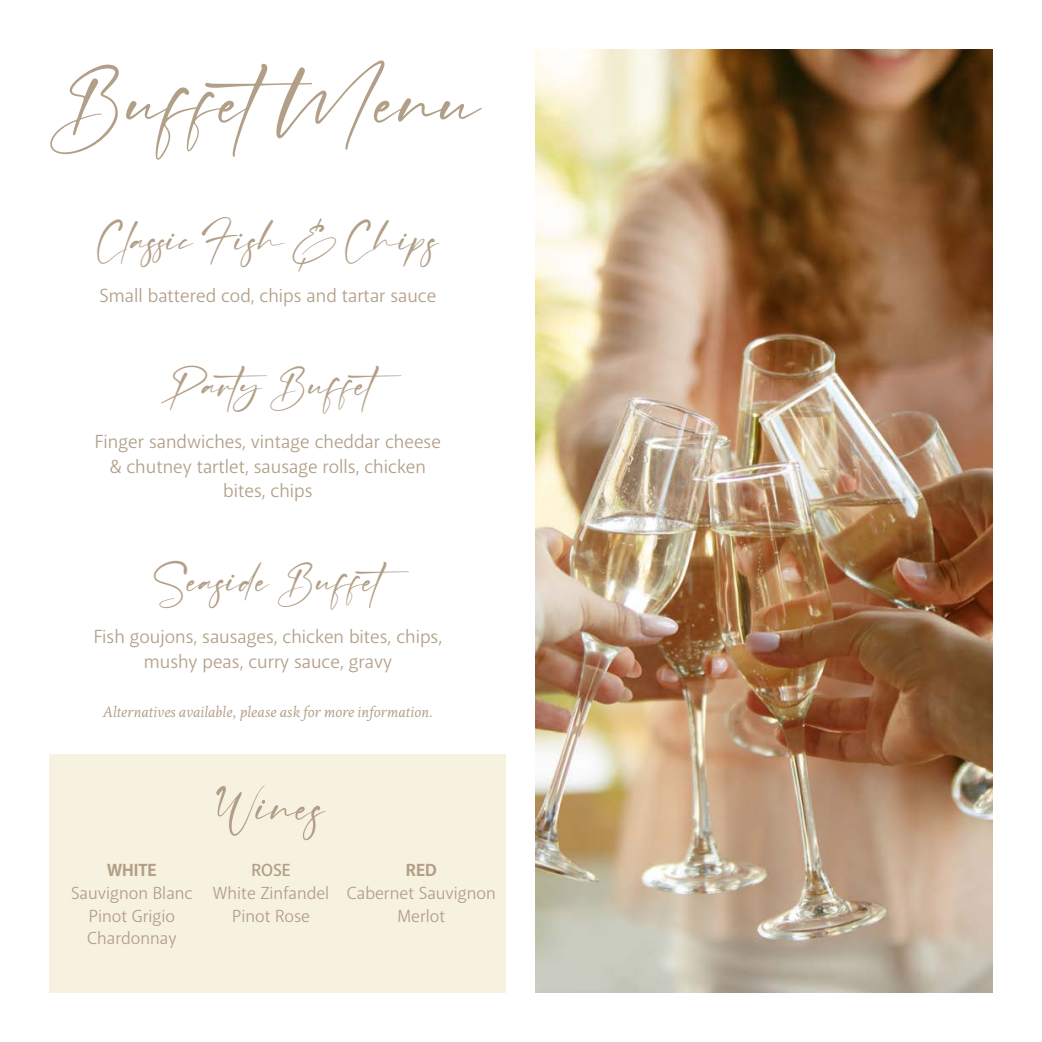
<style>
.page{position:relative;width:1042px;height:1042px;background:#fff}
.page>*{position:absolute;margin:0;border:0;box-sizing:border-box;transform-origin:0 0}
.t1{font:87.5px "Callista";color:#b29f87}
.t2{font:52.5px "Callista";color:#b29f87}
.t3{font:43.75px "Callista";color:#b29f87}
.t4{font:19.25px/24.5px "Akagi Pro";color:#b29f87;text-align:center}
.t5{font:17.85px "Akagi Pro";color:#b29f87}
.t6{font:700 17.85px "Akagi Pro";color:#b29f87}
.t7{font:600 17.85px "Akagi Pro";color:#b29f87}
.t8{font:italic 15.75px "Edita";color:#b29f87}
</style>
<div class="page">
<div style="left:50px;top:754px;width:456px;height:238px;background:#f7f1e0"></div>
<img style="left:536px;top:50px;width:456px;height:942px">
<p class="t1" style="left:50px;top:43px;width:432px">BuffetMenu</p>
<p class="t3" style="left:97px;top:211px;width:343px">Classic Fish &amp; Chips</p>
<p class="t4" style="left:100px;top:283px;width:338px">Small battered cod, chips and tartar sauce</p>
<p class="t3" style="left:161px;top:356px;width:262px">Party Buffet</p>
<p class="t4" style="left:95px;top:429px;width:347px">Finger sandwiches, vintage cheddar cheese &amp; chutney tartlet, sausage rolls, chicken bites, chips</p>
<p class="t3" style="left:154px;top:551px;width:277px">Seaside Buffet</p>
<p class="t4" style="left:94px;top:625px;width:350px">Fish goujons, sausages, chicken bites, chips, mushy peas, curry sauce, gravy</p>
<p class="t8" style="left:103px;top:703px;width:332px">Alternatives available, please ask for more information.</p>
<p class="t6" style="left:107px;top:859px;width:51px">WHITE</p>
<p class="t5" style="left:71px;top:882px;width:123px">Sauvignon Blanc</p>
<p class="t5" style="left:89px;top:904px;width:88px">Pinot Grigio</p>
<p class="t5" style="left:87px;top:927px;width:91px">Chardonnay</p>
<p class="t2" style="left:216px;top:772px;width:110px">Wines</p>
<p class="t7" style="left:251px;top:859px;width:41px">ROSE</p>
<p class="t5" style="left:213px;top:882px;width:118px">White Zinfandel</p>
<p class="t5" style="left:232px;top:904px;width:79px">Pinot Rose</p>
<p class="t6" style="left:406px;top:859px;width:32px">RED</p>
<p class="t5" style="left:347px;top:882px;width:150px">Cabernet Sauvignon</p>
<p class="t5" style="left:397px;top:904px;width:49px">Merlot</p>
</div>
